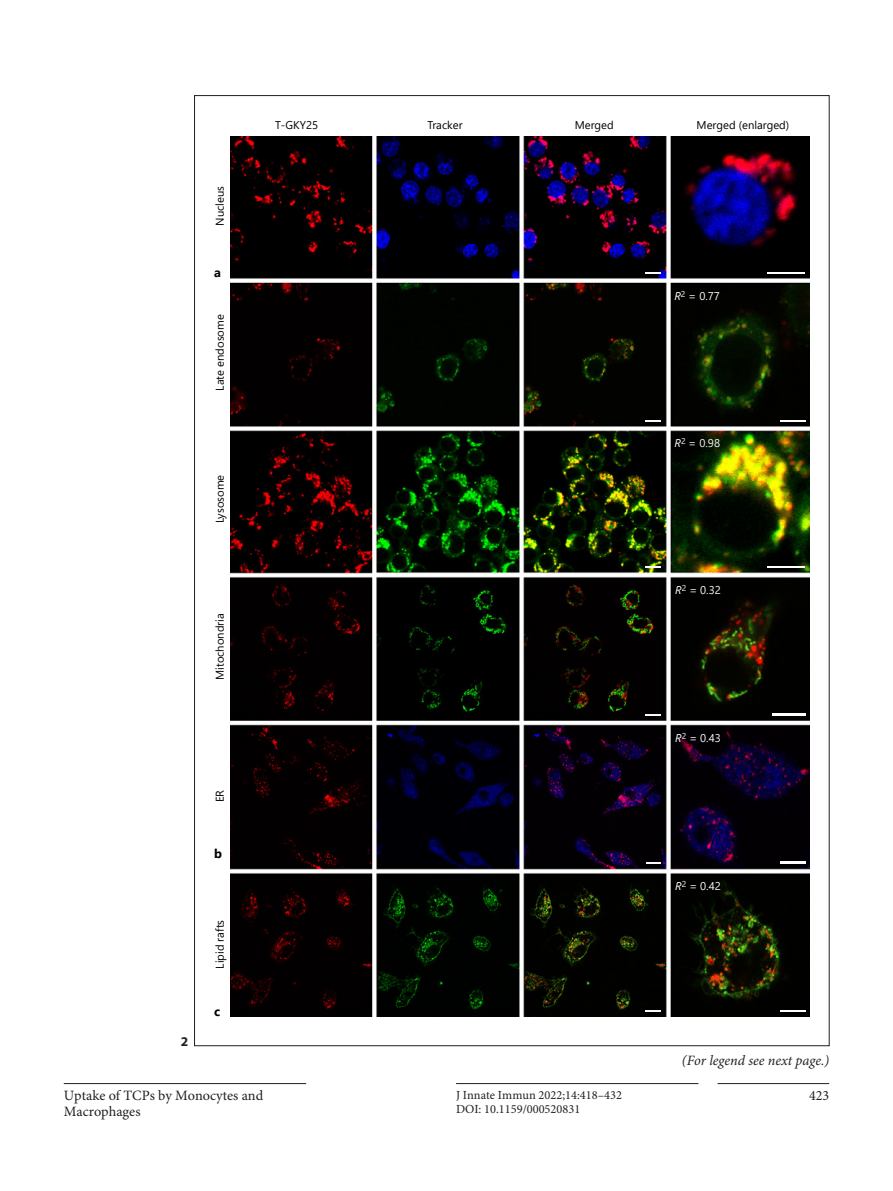
<style>
.page{position:relative;width:893px;height:1191px;background:#fff}
.page>*{position:absolute;margin:0;border:0;box-sizing:border-box;transform-origin:0 0}
.t1{font:14.25px/15.9px "Minion Pro";color:#231f20}
.t2{font:italic 14.25px "Minion Pro";color:#231f20}
.t3{font:700 13.35px "Myriad Pro";color:#231f20}
.t4{font:700 12.75px "Segoe UI";color:#000}
.t5{font:12.3px "Minion Pro";color:#231f20}
.t6{font:11.25px "Segoe UI";color:#000}
.t7{font:11.25px "Segoe UI";color:#f9f9f9}
.t8{font:11.25px "Segoe UI";color:#f3f3f3}
.s1{font-style:italic}
.s2{font-style:italic;color:#f9f9f9}
</style>
<div class="page">
<hr style="left:718px;top:1083px;width:111px;height:1px;background:#231f20">
<hr style="left:456px;top:1083px;width:242px;height:1px;background:#231f20">
<hr style="left:64px;top:1083px;width:242px;height:1px;background:#231f20">
<img style="left:231px;top:136px;width:578px;height:880px">
<svg style="left:645px;top:272px;width:16px;height:2px"></svg>
<svg style="left:645px;top:420px;width:16px;height:2px"></svg>
<svg style="left:645px;top:566px;width:16px;height:2px"></svg>
<svg style="left:645px;top:714px;width:16px;height:2px"></svg>
<div style="left:343px;top:1008px;width:18px;height:5px;background:#000"></div>
<div style="left:343px;top:1007px;width:19px;height:6px;border:1px solid #000"></div>
<div style="left:491px;top:1008px;width:18px;height:5px;background:#000"></div>
<div style="left:491px;top:1007px;width:19px;height:6px;border:1px solid #000"></div>
<svg style="left:645px;top:1010px;width:16px;height:2px"></svg>
<hr style="left:767px;top:272px;width:38px;height:2px;background:#fff">
<hr style="left:780px;top:420px;width:25px;height:2px;background:#fff">
<hr style="left:767px;top:566px;width:38px;height:2px;background:#fff">
<hr style="left:772px;top:714px;width:33px;height:2px;background:#fff">
<hr style="left:780px;top:861px;width:25px;height:3px;background:#fff">
<hr style="left:780px;top:1010px;width:25px;height:2px;background:#fff">
<svg style="left:646px;top:862px;width:15px;height:1px"></svg>
<p class="t6" style="left:209px;top:226px;width:41px;rotate:-90deg">Nucleus</p>
<p class="t4" style="left:214px;top:261px;width:8px">a</p>
<p class="t6" style="left:209px;top:390px;width:78px;rotate:-90deg">Late endosome</p>
<p class="t6" style="left:209px;top:523px;width:50px;rotate:-90deg">Lysosome</p>
<p class="t6" style="left:209px;top:680px;width:68px;rotate:-90deg">Mitochondria</p>
<p class="t3" style="left:181px;top:1033px;width:9px">2</p>
<p class="t6" style="left:209px;top:802px;width:14px;rotate:-90deg">ER</p>
<p class="t4" style="left:214px;top:841px;width:9px">b</p>
<p class="t6" style="left:209px;top:968px;width:50px;rotate:-90deg">Lipid rafts</p>
<p class="t4" style="left:214px;top:999px;width:8px">c</p>
<p class="t6" style="left:275px;top:115px;width:45px">T-GKY25</p>
<p class="t6" style="left:427px;top:115px;width:37px">Tracker</p>
<p class="t6" style="left:575px;top:115px;width:41px">Merged</p>
<p class="t6" style="left:697px;top:115px;width:94px">Merged (enlarged)</p>
<p class="t7" style="left:674px;top:285px;width:47px"><span class="s1">R</span><sup>2</sup> = 0.77</p>
<p class="t8" style="left:674px;top:432px;width:47px"><span class="s2">R</span><sup>2</sup> = 0.98</p>
<p class="t7" style="left:675px;top:579px;width:47px"><span class="s1">R</span><sup>2</sup> = 0.32</p>
<p class="t7" style="left:675px;top:727px;width:47px"><span class="s1">R</span><sup>2</sup> = 0.43</p>
<p class="t7" style="left:675px;top:875px;width:47px"><span class="s1">R</span><sup>2</sup> = 0.42</p>
<p class="t2" style="left:682px;top:1051px;width:149px">(For legend see next page.)</p>
<p class="t1" style="left:64px;top:1088px;width:201px">Uptake of TCPs by Monocytes and<br>Macrophages</p>
<p class="t5" style="left:456px;top:1087px;width:167px">J Innate Immun 2022;14:418–432</p>
<p class="t1" style="left:809px;top:1088px;width:22px">423</p>
<p class="t5" style="left:456px;top:1101px;width:126px">DOI: 10.1159/000520831</p>
</div>
